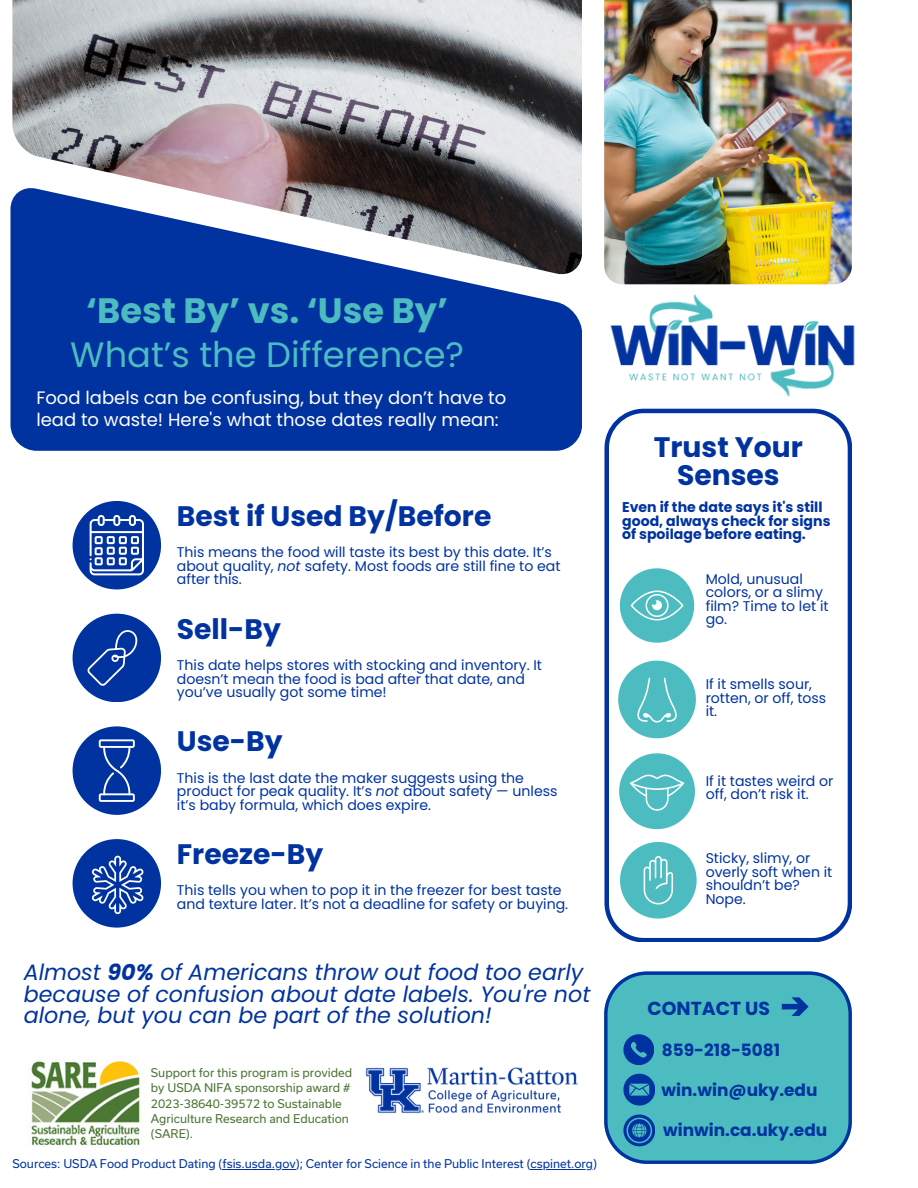
<style>
.page{position:relative;width:918px;height:1188px;background:#fff}
.page>*{position:absolute;margin:0;border:0;box-sizing:border-box;transform-origin:0 0}
.t1{font:35.25px/43.8px "Poppins";color:#4cbcc0;text-align:center}
.t2{font:700 28.2px/28.2px "Poppins";color:#0033a0;text-align:center}
.t3{font:italic 22.2px/21.3px "Poppins";color:#0033a0}
.t4{font:700 18.9px "Poppins";color:#0033a0}
.t5{font:18px/21.3px "Poppins";color:#fff}
.t6{font:700 16.95px "Poppins";color:#0033a0}
.t7{font:14.1px/13.5px "Poppins";color:#0033a0}
.t8{font:700 14.1px/13.5px "Poppins";color:#0033a0}
.t9{font:11.55px/15.5px "Usual";color:#4c7535}
.t10{font:11.55px "Usual";color:#0033a0}
.s1{font-weight:700}
.s2{font-style:italic}
</style>
<div class="page">
<img style="left:12px;top:0;width:570px;height:188px">
<svg style="left:10px;top:188px;width:572px;height:263px;background:#264da2"></svg>
<img style="left:604px;top:0;width:248px;height:284px">
<svg style="left:604px;top:409px;width:248px;height:533px"></svg>
<div style="left:73px;top:501px;width:88px;height:88px;background:#0033a0;border-radius:50%"></div>
<div style="left:73px;top:614px;width:88px;height:88px;background:#0033a0;border-radius:50%"></div>
<div style="left:73px;top:726px;width:88px;height:89px;background:#0033a0;border-radius:50%"></div>
<div style="left:73px;top:839px;width:88px;height:89px;background:#0033a0;border-radius:50%"></div>
<img style="left:610px;top:294px;width:245px;height:115px">
<img style="left:31px;top:1061px;width:109px;height:86px">
<svg style="left:604px;top:972px;width:248px;height:192px;background:#4eb7c0"></svg>
<svg style="left:782px;top:997px;width:27px;height:19px"></svg>
<svg style="left:623px;top:1074px;width:32px;height:31px"></svg>
<svg style="left:623px;top:1115px;width:32px;height:31px"></svg>
<svg style="left:623px;top:1034px;width:31px;height:31px"></svg>
<img style="left:365px;top:1035px;width:257px;height:111px">
<svg style="left:90px;top:515px;width:54px;height:60px"></svg>
<svg style="left:99px;top:739px;width:36px;height:63px"></svg>
<svg style="left:88px;top:630px;width:49px;height:56px"></svg>
<svg style="left:92px;top:856px;width:52px;height:58px"></svg>
<svg style="left:604px;top:553px;width:108px;height:381px"></svg>
<hr style="left:223px;top:1169px;width:73px;height:1px;background:#0033a0">
<hr style="left:531px;top:1169px;width:62px;height:1px;background:#0033a0">
<p class="t1" style="left:70px;top:289px;width:395px"><span class="s1">‘Best By’ vs. ‘Use By’<br></span>What’s the Difference?</p>
<h2 class="t5" style="left:36px;top:387px;width:472px">Food labels can be confusing, but they don’t have to lead to waste! Here's what those dates really mean:</h2>
<p class="t2" style="left:177px;top:502px;width:316px">Best if Used By/Before</p>
<p class="t7" style="left:177px;top:546px;width:385px">This means the food will taste its best by this date. It’s about quality, <span class="s2">not</span> safety. Most foods are still fine to eat after this.</p>
<h2 class="t2" style="left:177px;top:615px;width:106px">Sell-By</h2>
<p class="t7" style="left:177px;top:658px;width:367px">This date helps stores with stocking and inventory. It doesn’t mean the food is bad after that date, and you’ve usually got some time!</p>
<p class="t2" style="left:177px;top:727px;width:107px">Use-By</p>
<h2 class="t7" style="left:177px;top:771px;width:382px">This is the last date the maker suggests using the product for peak quality. It’s <span class="s2">not</span> about safety — unless it’s baby formula, which does expire.</h2>
<p class="t2" style="left:177px;top:840px;width:148px">Freeze-By</p>
<p class="t7" style="left:177px;top:884px;width:393px">This tells you when to pop it in the freezer for best taste and texture later. It’s not a deadline for safety or buying.</p>
<p class="t3" style="left:24px;top:962px;width:568px">Almost <span class="s1">90%</span> of Americans throw out food too early because of confusion about date labels. You're not alone, but you can be part of the solution!</p>
<p class="t9" style="left:151px;top:1064px;width:203px">Support for this program is provided by USDA NIFA sponsorship award #<br>2023-38640-39572 to Sustainable<br>Agriculture Research and Education (SARE).</p>
<p class="t10" style="left:12px;top:1157px;width:586px">Sources: USDA Food Product Dating (fsis.usda.gov); Center for Science in the Public Interest (cspinet.org)</p>
<p class="t2" style="left:654px;top:433px;width:150px">Trust Your<br>Senses</p>
<p class="t8" style="left:622px;top:501px;width:210px">Even if the date says it's still good, always check for signs of spoilage before eating.</p>
<h2 class="t7" style="left:706px;top:572px;width:124px">Mold, unusual colors, or a slimy film? Time to let it go.</h2>
<p class="t7" style="left:706px;top:678px;width:122px">If it smells sour, rotten, or off, toss it.</p>
<p class="t7" style="left:706px;top:774px;width:129px">If it tastes weird or off, don’t risk it.</p>
<p class="t7" style="left:706px;top:852px;width:128px">Sticky, slimy, or overly soft when it shouldn’t be?<br>Nope.</p>
<h5 class="t4" style="left:647px;top:995px;width:124px">CONTACT US</h5>
<p class="t6" style="left:662px;top:1039px;width:120px">859-218-5081</p>
<p class="t6" style="left:662px;top:1078px;width:157px">win.win@uky.edu</p>
<h2 class="t6" style="left:663px;top:1118px;width:166px">winwin.ca.uky.edu</h2>
</div>
